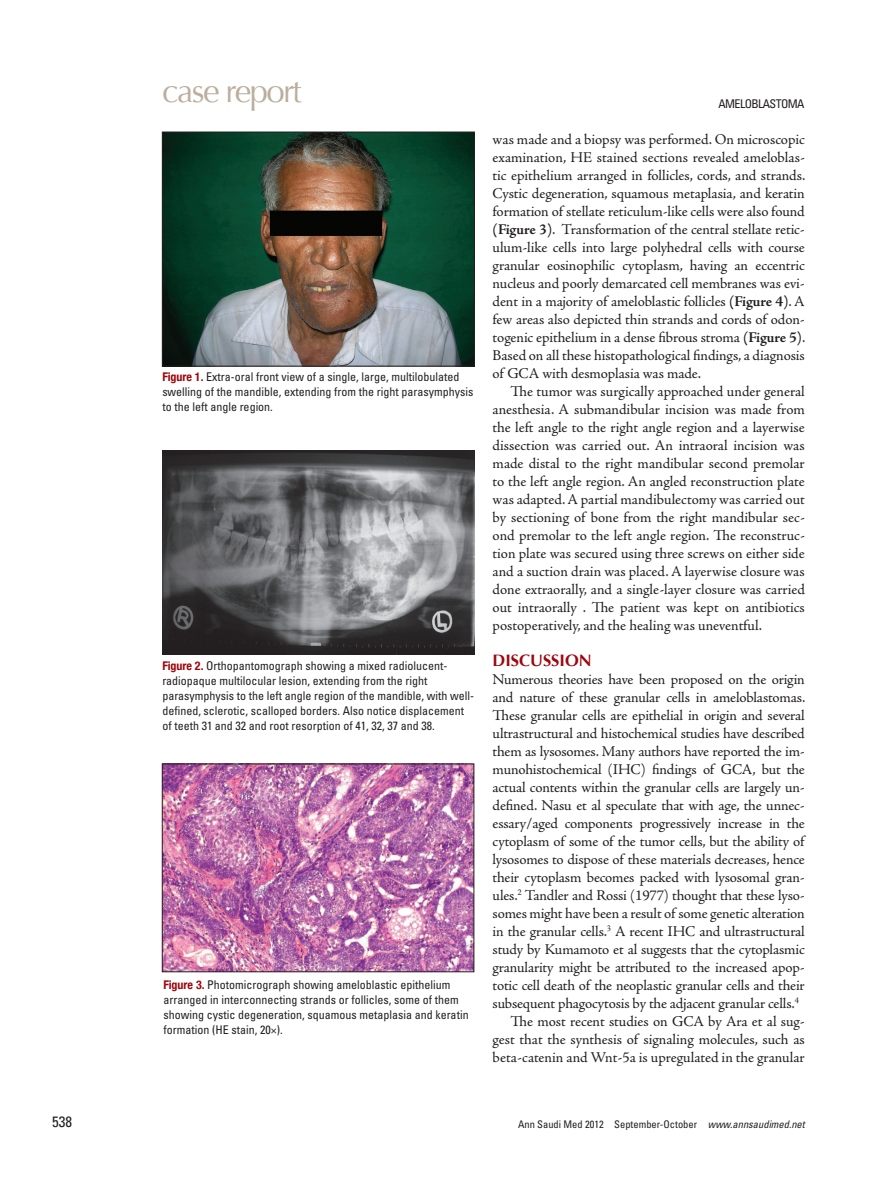
<style>
.page{position:relative;width:893px;height:1191px;background:#fff}
.page>*{position:absolute;margin:0;border:0;box-sizing:border-box;transform-origin:0 0}
.t1{font:33px "Optima";letter-spacing:-.05em;color:#bcae9e}
.t2{font:700 16.5px "Optima";color:#9d070d}
.t3{font:15px/18px "Adobe Jenson Pro";letter-spacing:-.01em;color:#231f20;text-align:justify}
.t4{font:condensed 15px "Univers LT Std";color:#231f20}
.t5{font:condensed 12px/15px "Univers LT Std";color:#231f20}
.t6{font:condensed 10.5px "Univers LT Std";color:#231f20}
.s1{font-family:"Helvetica Neue";font-weight:700;color:#9d070d}
.s2{font-weight:700}
.s3{font-style:italic}
</style>
<div class="page">
<img style="left:164px;top:134px;width:309px;height:230px">
<div style="left:162px;top:132px;width:313px;height:234px;border:1px solid #231f20"></div>
<img style="left:162px;top:450px;width:313px;height:204px">
<img style="left:164px;top:765px;width:308px;height:205px">
<div style="left:162px;top:763px;width:312px;height:209px;border:1px solid #231f20"></div>
<h1 class="t1" style="left:162px;top:71px;width:141px">case report</h1>
<p class="t5" style="left:162px;top:369px;width:313px"><span class="s1">Figure 1.</span> Extra-oral front view of a single, large, multilobulated swelling of the mandible, extending from the right parasymphysis to the left angle region.</p>
<p class="t5" style="left:162px;top:657px;width:313px"><span class="s1">Figure 2.</span> Orthopantomograph showing a mixed radiolucent&shy;radiopaque multilocular lesion, extending from the right parasymphysis to the left angle region of the mandible, with well&shy;defined, sclerotic, scalloped borders. Also notice displacement of teeth 31 and 32 and root resorption of 41, 32, 37 and 38.</p>
<p class="t5" style="left:163px;top:976px;width:307px"><span class="s1">Figure 3.</span> Photomicrograph showing ameloblastic epithelium arranged in interconnecting strands or follicles, some of them showing cystic degeneration, squamous metaplasia and keratin formation (HE stain, 20×).</p>
<p class="t5" style="left:718px;top:96px;width:72px">am elo blastoma</p>
<p class="t3" style="left:493px;top:131px;width:314px">was made and a biopsy was performed. On microscopic examination, HE stained sections revealed ameloblas&shy;tic epithelium arranged in follicles, cords, and strands.<br>Cystic degeneration, squamous metaplasia, and keratin formation of stellate reticulum-like cells were also found <span class="s2">(Figure 3)</span>. Transformation of the central stellate retic&shy;ulum-like cells into large polyhedral cells with course granular eosinophilic cytoplasm, having an eccentric nucleus and poorly demarcated cell membranes was evi&shy;dent in a majority of ameloblastic follicles <span class="s2">(Figure 4)</span>. A few areas also depicted thin strands and cords of odon&shy;togenic epithelium in a dense fibrous stroma <span class="s2">(Figure 5)</span>.<br>Based on all these histopathological findings, a diagnosis of GCA with desmoplasia was made.</p>
<p class="t3" style="left:493px;top:383px;width:314px;text-indent:18px">The tumor was surgically approached under general anesthesia. A submandibular incision was made from the left angle to the right angle region and a layerwise dissection was carried out. An intraoral incision was made distal to the right mandibular second premolar to the left angle region. An angled reconstruction plate was adapted. A partial mandibulectomy was carried out by sectioning of bone from the right mandibular sec&shy;ond premolar to the left angle region. The reconstruc&shy;tion plate was secured using three screws on either side and a suction drain was placed. A layerwise closure was done extraorally, and a single-layer closure was carried out intraorally . The patient was kept on antibiotics postoperatively, and the healing was uneventful.</p>
<p class="t2" style="left:493px;top:651px;width:101px">DISCUSSION</p>
<p class="t3" style="left:493px;top:671px;width:314px">Numerous theories have been proposed on the origin</p>
<p class="t3" style="left:493px;top:689px;width:314px">and nature of these granular cells in ameloblastomas.</p>
<p class="t3" style="left:493px;top:707px;width:314px">These granular cells are epithelial in origin and several</p>
<p class="t3" style="left:493px;top:725px;width:314px">ultrastructural and histochemical studies have described</p>
<p class="t3" style="left:493px;top:743px;width:314px">them as lysosomes. Many authors have reported the im-</p>
<p class="t3" style="left:493px;top:761px;width:314px">munohistochemical (IHC) findings of GCA, but the</p>
<p class="t3" style="left:493px;top:779px;width:314px">actual contents within the granular cells are largely un-</p>
<p class="t3" style="left:493px;top:797px;width:314px">defined. Nasu et al speculate that with age, the unnec-</p>
<p class="t3" style="left:493px;top:815px;width:314px">essary/aged components progressively increase in the</p>
<p class="t3" style="left:493px;top:833px;width:313px">cytoplasm of some of the tumor cells, but the ability of</p>
<p class="t3" style="left:493px;top:851px;width:314px">lysosomes to dispose of these materials decreases, hence</p>
<p class="t3" style="left:493px;top:869px;width:314px">their cytoplasm becomes packed with lysosomal gran-</p>
<p class="t3" style="left:493px;top:887px;width:314px">ules.<sup>2</sup> Tandler and Rossi (1977) thought that these lyso-</p>
<p class="t3" style="left:493px;top:905px;width:314px">somes might have been a result of some genetic alteration</p>
<p class="t3" style="left:493px;top:923px;width:314px">in the granular cells.<sup>3</sup> A recent IHC and ultrastructural</p>
<p class="t3" style="left:493px;top:941px;width:314px">study by Kumamoto et al suggests that the cytoplasmic</p>
<p class="t3" style="left:493px;top:959px;width:314px">granularity might be attributed to the increased apop-</p>
<p class="t3" style="left:493px;top:977px;width:314px">totic cell death of the neoplastic granular cells and their</p>
<p class="t3" style="left:493px;top:995px;width:308px">subsequent phagocytosis by the adjacent granular cells.<sup>4</sup></p>
<p class="t3" style="left:511px;top:1013px;width:296px">The most recent studies on GCA by Ara et al sug-</p>
<p class="t3" style="left:493px;top:1031px;width:314px">gest that the synthesis of signaling molecules, such as</p>
<p class="t3" style="left:493px;top:1049px;width:314px">beta-catenin and Wnt-5a is upregulated in the granular</p>
<p class="t4" style="left:52px;top:1111px;width:21px">538</p>
<p class="t6" style="left:518px;top:1118px;width:288px">Ann Saudi Med 2012 September-October <span class="s3">www.annsaudimed.net</span></p>
</div>
